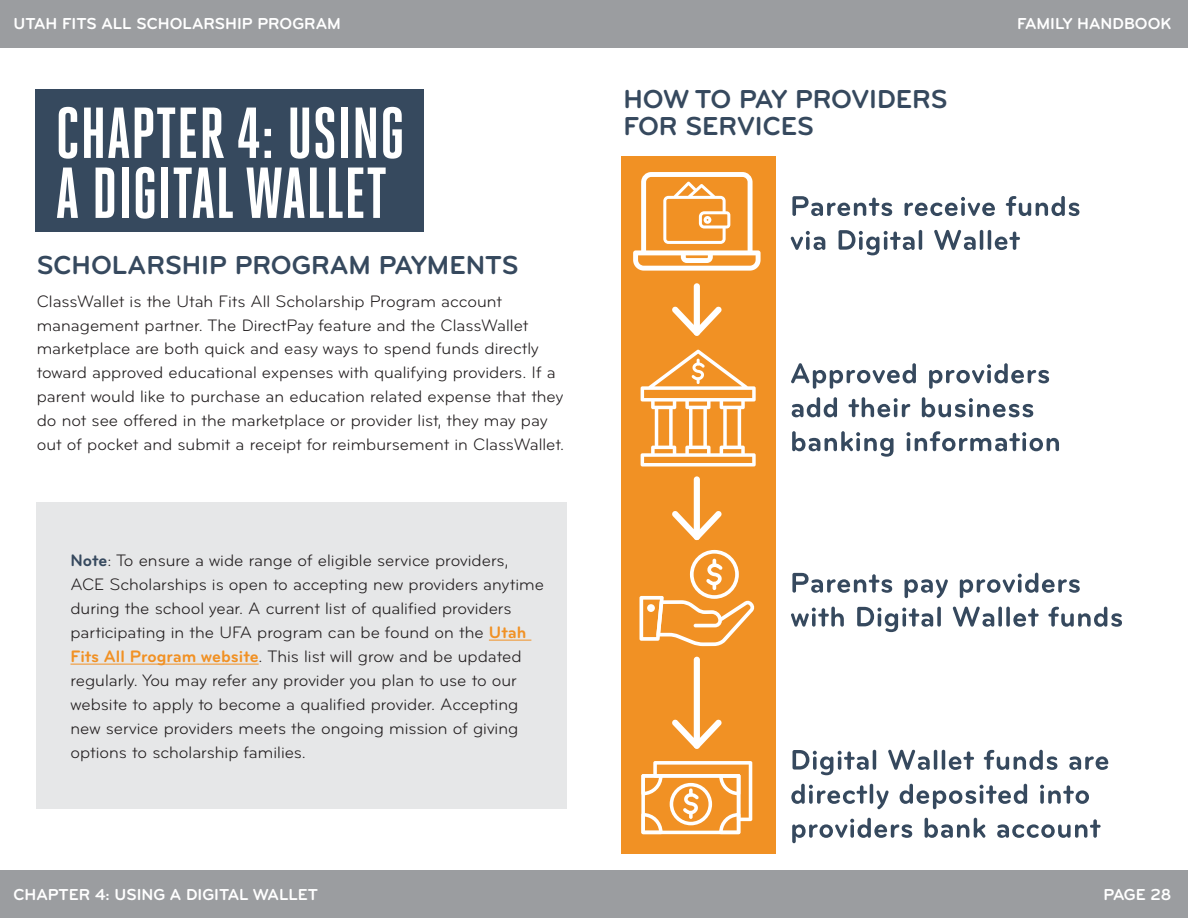
<style>
.page{position:relative;width:1188px;height:918px;background:#fff}
.page>*{position:absolute;margin:0;border:0;box-sizing:border-box;transform-origin:0 0}
.t1{font:700 72px/60px "Heroic Condensed";color:#fff}
.t2{font:700 27px/27px "Bryant";color:#36495e}
.t3{font:17.25px/24px "Bryant";color:#231f20}
.t4{font:700 16.5px "Bryant";color:#fff}
.s1{font-weight:700;color:#36495e}
.s2{font-weight:700;color:#f19124}
</style>
<div class="page">
<div style="left:0;top:0;width:1188px;height:48px;background:#9b9da0"></div>
<div style="left:0;top:870px;width:1188px;height:48px;background:#9b9da0"></div>
<div style="left:621px;top:156px;width:155px;height:698px;background:#f19124"></div>
<svg style="left:672px;top:283px;width:50px;height:53px"></svg>
<svg style="left:672px;top:476px;width:50px;height:64px"></svg>
<svg style="left:672px;top:657px;width:50px;height:92px"></svg>
<svg style="left:792px;top:196px;width:100px;height:20px"></svg>
<svg style="left:905px;top:197px;width:90px;height:19px"></svg>
<svg style="left:1006px;top:196px;width:73px;height:20px"></svg>
<svg style="left:791px;top:231px;width:34px;height:19px"></svg>
<svg style="left:839px;top:230px;width:76px;height:25px"></svg>
<hr style="left:919px;top:230px;width:3px;height:20px;background:#36495e;border-radius:2px">
<svg style="left:934px;top:230px;width:42px;height:20px"></svg>
<hr style="left:980px;top:230px;width:3px;height:20px;background:#36495e;border-radius:2px">
<hr style="left:988px;top:230px;width:3px;height:20px;background:#36495e;border-radius:2px">
<svg style="left:995px;top:232px;width:25px;height:18px"></svg>
<svg style="left:633px;top:172px;width:128px;height:99px"></svg>
<svg style="left:641px;top:761px;width:111px;height:73px"></svg>
<svg style="left:792px;top:573px;width:100px;height:20px"></svg>
<svg style="left:905px;top:579px;width:43px;height:19px"></svg>
<svg style="left:960px;top:573px;width:120px;height:25px"></svg>
<svg style="left:791px;top:607px;width:53px;height:20px"></svg>
<svg style="left:857px;top:607px;width:76px;height:25px"></svg>
<svg style="left:937px;top:607px;width:4px;height:20px"></svg>
<svg style="left:953px;top:607px;width:41px;height:20px"></svg>
<svg style="left:998px;top:607px;width:4px;height:20px"></svg>
<svg style="left:1006px;top:607px;width:4px;height:20px"></svg>
<svg style="left:1013px;top:608px;width:26px;height:19px"></svg>
<svg style="left:1048px;top:607px;width:74px;height:20px"></svg>
<svg style="left:640px;top:550px;width:115px;height:96px"></svg>
<svg style="left:791px;top:363px;width:125px;height:26px"></svg>
<svg style="left:929px;top:363px;width:120px;height:26px"></svg>
<svg style="left:792px;top:397px;width:45px;height:20px"></svg>
<svg style="left:848px;top:397px;width:62px;height:20px"></svg>
<svg style="left:922px;top:397px;width:111px;height:20px"></svg>
<svg style="left:792px;top:431px;width:102px;height:26px"></svg>
<svg style="left:907px;top:431px;width:152px;height:20px"></svg>
<svg style="left:641px;top:350px;width:115px;height:116px"></svg>
<svg style="left:793px;top:750px;width:76px;height:25px"></svg>
<hr style="left:873px;top:750px;width:3px;height:20px;background:#36495e;border-radius:2px">
<svg style="left:888px;top:750px;width:42px;height:20px"></svg>
<hr style="left:934px;top:750px;width:3px;height:20px;background:#36495e;border-radius:2px">
<hr style="left:942px;top:750px;width:3px;height:20px;background:#36495e;border-radius:2px">
<svg style="left:949px;top:751px;width:25px;height:19px"></svg>
<svg style="left:984px;top:750px;width:73px;height:20px"></svg>
<svg style="left:1069px;top:756px;width:39px;height:14px"></svg>
<svg style="left:791px;top:784px;width:76px;height:20px"></svg>
<hr style="left:870px;top:784px;width:3px;height:20px;background:#36495e;border-radius:2px">
<svg style="left:876px;top:791px;width:13px;height:18px"></svg>
<svg style="left:900px;top:784px;width:127px;height:25px"></svg>
<svg style="left:1040px;top:785px;width:49px;height:19px"></svg>
<svg style="left:792px;top:818px;width:120px;height:25px"></svg>
<svg style="left:925px;top:818px;width:60px;height:20px"></svg>
<svg style="left:997px;top:819px;width:104px;height:19px"></svg>
<div style="left:35px;top:90px;width:388px;height:142px;background:#36495e"></div>
<div style="left:37px;top:502px;width:530px;height:307px;background:#e6e7e8"></div>
<hr style="left:489px;top:640px;width:42px;height:1px;background:#f19124">
<hr style="left:70px;top:664px;width:189px;height:1px;background:#f19124">
<p class="t4" style="left:14px;top:13px;width:329px">UTAH FITS ALL SCHOLARSHIP PROGRAM</p>
<p class="t4" style="left:1017px;top:13px;width:156px">FAMILY HANDBOOK</p>
<h1 class="t1" style="left:55px;top:103px;width:351px">CHAPTER 4: USING<br>A DIGITAL WALLET</h1>
<h2 class="t2" style="left:37px;top:251px;width:483px">SCHOLARSHIP PROGRAM PAYMENTS</h2>
<p class="t3" style="left:37px;top:289px;width:529px">ClassWallet is the Utah Fits All Scholarship Program account management partner. The DirectPay feature and the ClassWallet marketplace are both quick and easy ways to spend funds directly toward approved educational expenses with qualifying providers. If a parent would like to purchase an education related expense that they do not see offered in the marketplace or provider list, they may pay out of pocket and submit a receipt for reimbursement in ClassWallet.</p>
<p class="t3" style="left:70px;top:548px;width:475px"><span class="s1">Note</span>: To ensure a wide range of eligible service providers, ACE Scholarships is open to accepting new providers anytime during the school year. A current list of qualified providers participating in the UFA program can be found on the <span class="s2">Utah Fits All Program website</span>. This list will grow and be updated regularly. You may refer any provider you plan to use to our website to apply to become a qualified provider. Accepting new service providers meets the ongoing mission of giving options to scholarship families.</p>
<p class="t4" style="left:14px;top:884px;width:306px">CHAPTER 4: USING A DIGITAL WALLET</p>
<h2 class="t2" style="left:623px;top:86px;width:326px">HOW TO PAY PROVIDERS<br>FOR SERVICES</h2>
<p class="t4" style="left:1104px;top:884px;width:69px">PAGE 28</p>
</div>
